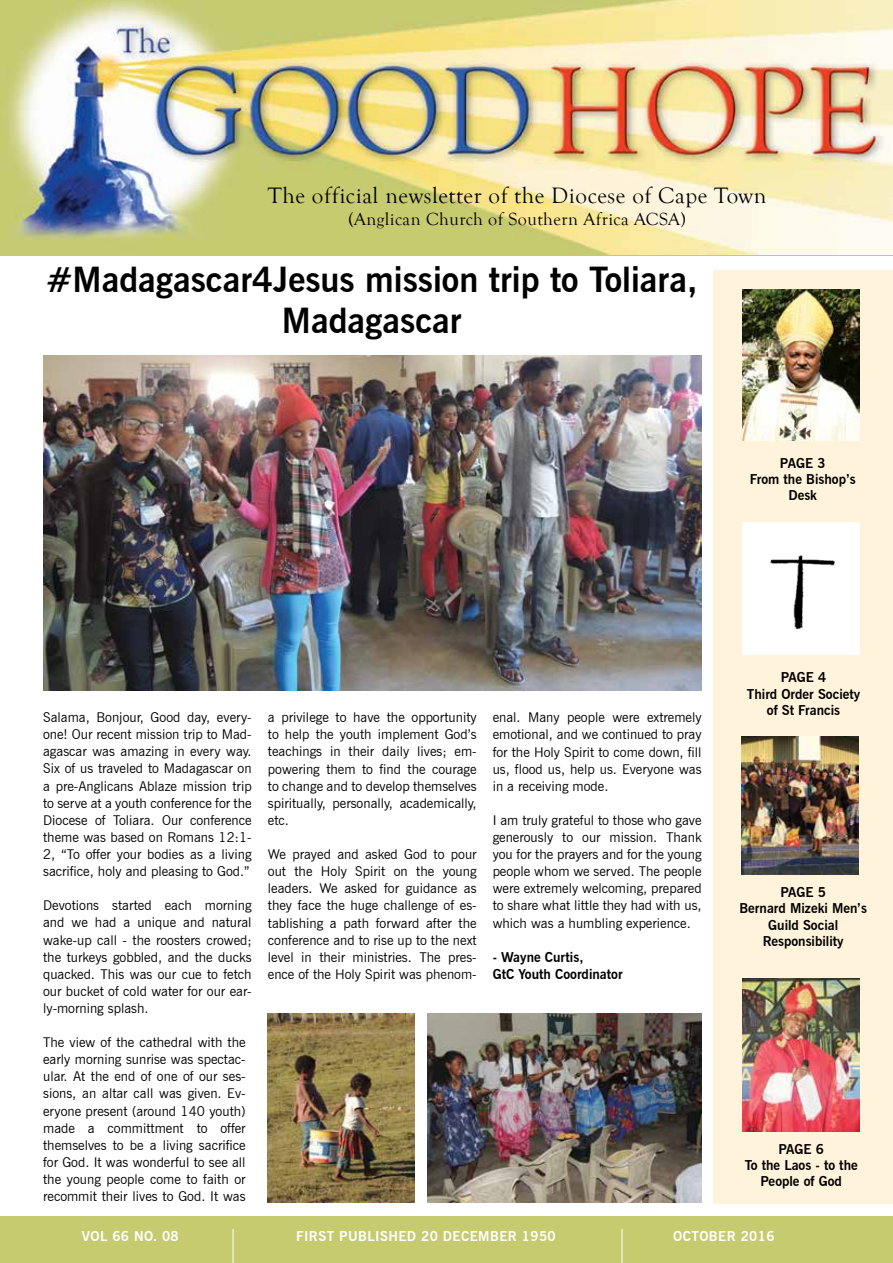
<style>
.page{position:relative;width:893px;height:1263px;background:#fff}
.page>*{position:absolute;margin:0;border:0;box-sizing:border-box;transform-origin:0 0}
.t1{font:700 34.5px/41.4px "News Gothic BT";color:#000;text-align:center}
.t2{font:22.95px "Goudy Old Style T";letter-spacing:.025em;color:#000}
.t3{font:18px "Goudy Old Style T";letter-spacing:.025em;color:#000}
.t4{font:13.5px/17.1px "News Gothic BT";color:#000;text-align:justify}
.t5{font:700 13.5px/16.2px "News Gothic BT";color:#000;text-align:center}
.t6{font:700 13.5px "News Gothic BT";letter-spacing:.03em;color:#fff}
</style>
<div class="page">
<img style="left:0;top:0;width:893px;height:254px">
<div style="left:714px;top:270px;width:179px;height:933px;background:#fff4db"></div>
<div style="left:0;top:1216px;width:893px;height:47px;background:#c6cb70"></div>
<hr style="left:233px;top:1229px;width:1px;height:34px;background:#fff">
<hr style="left:622px;top:1229px;width:1px;height:34px;background:#fff">
<img style="left:742px;top:289px;width:117px;height:151px">
<img style="left:741px;top:737px;width:118px;height:137px">
<img style="left:743px;top:978px;width:117px;height:153px">
<img style="left:43px;top:356px;width:659px;height:334px">
<div style="left:743px;top:523px;width:116px;height:132px;background:#fff"></div>
<img style="left:268px;top:1013px;width:147px;height:190px">
<img style="left:427px;top:1013px;width:275px;height:190px">
<h2 class="t2" style="left:268px;top:183px;width:500px">The official newsletter of the Diocese of Cape Town</h2>
<h3 class="t3" style="left:349px;top:209px;width:339px">(Anglican Church of Southern Africa ACSA)</h3>
<h1 class="t1" style="left:46px;top:259px;width:653px">#Madagascar4Jesus mission trip to Toliara,<br>Madagascar</h1>
<p class="t5" style="left:750px;top:455px;width:107px">PAGE 3<br>From the Bishop’s<br>Desk</p>
<p class="t4" style="left:43px;top:709px;width:210px">Salama, Bonjour, Good day, every&shy;one! Our recent mission trip to Mad&shy;agascar was amazing in every way.<br>Six of us traveled to Madagascar on a pre-Anglicans Ablaze mission trip to serve at a youth conference for the Diocese of Toliara. Our conference theme was based on Romans 12:1- 2, “To offer your bodies as a living sacrifice, holy and pleasing to God.”</p>
<p class="t4" style="left:43px;top:897px;width:210px">Devotions started each morning and we had a unique and natural wake-up call - the roosters crowed; the turkeys gobbled, and the ducks quacked. This was our cue to fetch our bucket of cold water for our ear&shy;ly-morning splash.</p>
<p class="t4" style="left:43px;top:1034px;width:204px">The view of the cathedral with the early morning sunrise was spectac&shy;ular. At the end of one of our ses&shy;sions, an altar call was given. Ev&shy;eryone present (around 140 youth) made a committment to offer themselves to be a living sacrifice for God. It was wonderful to see all the young people come to faith or recommit their lives to God. It was</p>
<p class="t4" style="left:268px;top:709px;width:210px">a privilege to have the opportunity to help the youth implement God’s teachings in their daily lives; em&shy;powering them to find the courage to change and to develop themselves spiritually, personally, academically, etc.</p>
<p class="t4" style="left:268px;top:846px;width:210px">We prayed and asked God to pour out the Holy Spirit on the young leaders. We asked for guidance as they face the huge challenge of es&shy;tablishing a path forward after the conference and to rise up to the next level in their ministries. The pres&shy;ence of the Holy Spirit was phenom-</p>
<p class="t4" style="left:493px;top:709px;width:210px">enal. Many people were extremely emotional, and we continued to pray for the Holy Spirit to come down, fill us, flood us, help us. Everyone was in a receiving mode.</p>
<p class="t4" style="left:493px;top:811px;width:210px">I am truly grateful to those who gave generously to our mission. Thank you for the prayers and for the young people whom we served. The people were extremely welcoming, prepared to share what little they had with us, which was a humbling experience.</p>
<p class="t5" style="left:493px;top:948px;width:131px;line-height:17.1px;text-align:left">- Wayne Curtis,<br>GtC Youth Coordinator</p>
<p class="t5" style="left:747px;top:669px;width:115px">PAGE 4<br>Third Order Society of St Francis</p>
<p class="t5" style="left:739px;top:884px;width:129px">PAGE 5<br>Bernard Mizeki Men’s<br>Guild Social<br>Responsibility</p>
<p class="t5" style="left:745px;top:1141px;width:115px">PAGE 6<br>To the Laos - to the<br>People of God</p>
<p class="t6" style="left:82px;top:1228px;width:99px">VOL 66 NO. 08</p>
<p class="t6" style="left:296px;top:1228px;width:261px">FIRST PUBLISHED 20 DECEMBER 1950</p>
<p class="t6" style="left:673px;top:1228px;width:103px">OCTOBER 2016</p>
<p class="t6" style="left:321px;top:1230px;width:261px">FIRST PUBLISHED 20 DECEMBER 1950</p>
<p class="t6" style="left:653px;top:1230px;width:89px">MARCH 2013</p>
</div>
